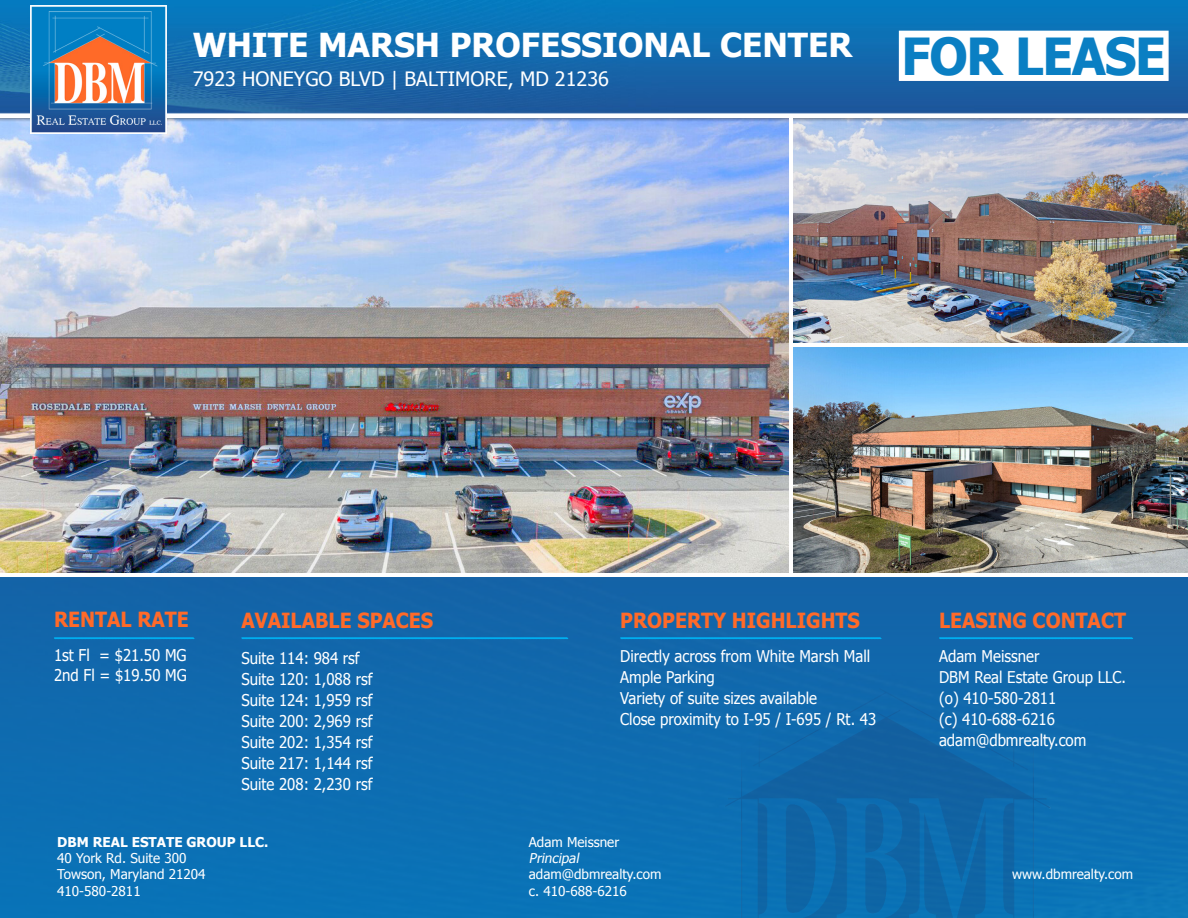
<style>
.page{position:relative;width:1188px;height:918px;background:#fff}
.page>*{position:absolute;margin:0;border:0;box-sizing:border-box;transform-origin:0 0}
.t1{font:700 51px "Tahoma";letter-spacing:-.025em;color:#0a7fc3}
.t2{font:700 33px "Tahoma";color:#fff}
.t3{font:700 20.85px "Tahoma";color:#ff6a29;scale:.93 1}
.t4{font:19.8px "Tahoma";color:#fff}
.t5{font:16.2px/21px "Tahoma";color:#fff;scale:.93 1}
.t6{font:13.5px/16.2px "Tahoma";color:#fff}
.t7{font:700 13.5px "Tahoma";color:#fff}
.t8{font:italic 13.5px "Tahoma";color:#fff}
</style>
<div class="page">
<img style="left:793px;top:125px;width:395px;height:448px">
<img style="left:0;top:125px;width:789px;height:448px">
<img style="left:0;top:0;width:1188px;height:125px">
<div style="left:0;top:574px;width:1188px;height:344px;background:#0f6baf"></div>
<img style="left:726px;top:692px;width:324px;height:226px">
<svg style="left:54px;top:637px;width:141px;height:2px"></svg>
<svg style="left:241px;top:637px;width:327px;height:2px"></svg>
<svg style="left:620px;top:637px;width:262px;height:2px"></svg>
<svg style="left:939px;top:637px;width:194px;height:2px"></svg>
<div style="left:899px;top:31px;width:270px;height:50px;background:#fff"></div>
<hr style="left:0;top:574px;width:1188px;height:3px;background:#fff">
<hr style="left:791px;top:344px;width:397px;height:3px;background:#fff">
<hr style="left:789px;top:116px;width:3px;height:458px;background:#fff">
<img style="left:30px;top:5px;width:137px;height:129px">
<p class="t2" style="left:193px;top:22px;width:661px">WHITE MARSH PROFESSIONAL CENTER</p>
<p class="t4" style="left:193px;top:65px;width:418px">7923 HONEYGO BLVD | BALTIMORE, MD 21236</p>
<p class="t1" style="left:902px;top:20px;width:266px">FOR LEASE</p>
<p class="t3" style="left:54px;top:605px;width:146px">RENTAL RATE</p>
<p class="t5" style="left:54px;top:647px;width:144px;line-height:19.5px">1st Fl = $21.50 MG<br>2nd Fl = $19.50 MG</p>
<p class="t3" style="left:241px;top:606px;width:208px">AVAILABLE SPACES</p>
<p class="t5" style="left:241px;top:647px;width:143px">Suite 114: 984 rsf<br>Suite 120: 1,088 rsf<br>Suite 124: 1,959 rsf<br>Suite 200: 2,969 rsf<br>Suite 202: 1,354 rsf<br>Suite 217: 1,144 rsf<br>Suite 208: 2,230 rsf</p>
<p class="t3" style="left:620px;top:606px;width:259px">PROPERTY HIGHLIGHTS</p>
<p class="t5" style="left:620px;top:645px;width:270px">Directly across from White Marsh Mall<br>Ample Parking<br>Variety of suite sizes available</p>
<p class="t5" style="left:620px;top:708px;width:277px">Close proximity to I-95 / I-695 / Rt. 43</p>
<p class="t3" style="left:939px;top:606px;width:202px">LEASING CONTACT</p>
<p class="t5" style="left:939px;top:645px;width:109px">Adam Meissner</p>
<p class="t5" style="left:939px;top:666px;width:203px">DBM Real Estate Group LLC. (o) 410-580-2811</p>
<p class="t5" style="left:939px;top:708px;width:160px">(c) 410-688-6216 adam@dbmrealty.com</p>
<p class="t7" style="left:57px;top:833px;width:213px">DBM REAL ESTATE GROUP LLC.</p>
<p class="t6" style="left:57px;top:850px;width:150px">40 York Rd. Suite 300<br>Towson, Maryland 21204<br>410-580-2811</p>
<p class="t6" style="left:529px;top:833px;width:92px">Adam Meissner</p>
<p class="t8" style="left:529px;top:849px;width:54px">Principal</p>
<p class="t6" style="left:529px;top:866px;width:134px">adam@dbmrealty.com c. 410-688-6216</p>
<p class="t6" style="left:1012px;top:866px;width:122px">www.dbmrealty.com</p>
</div>
